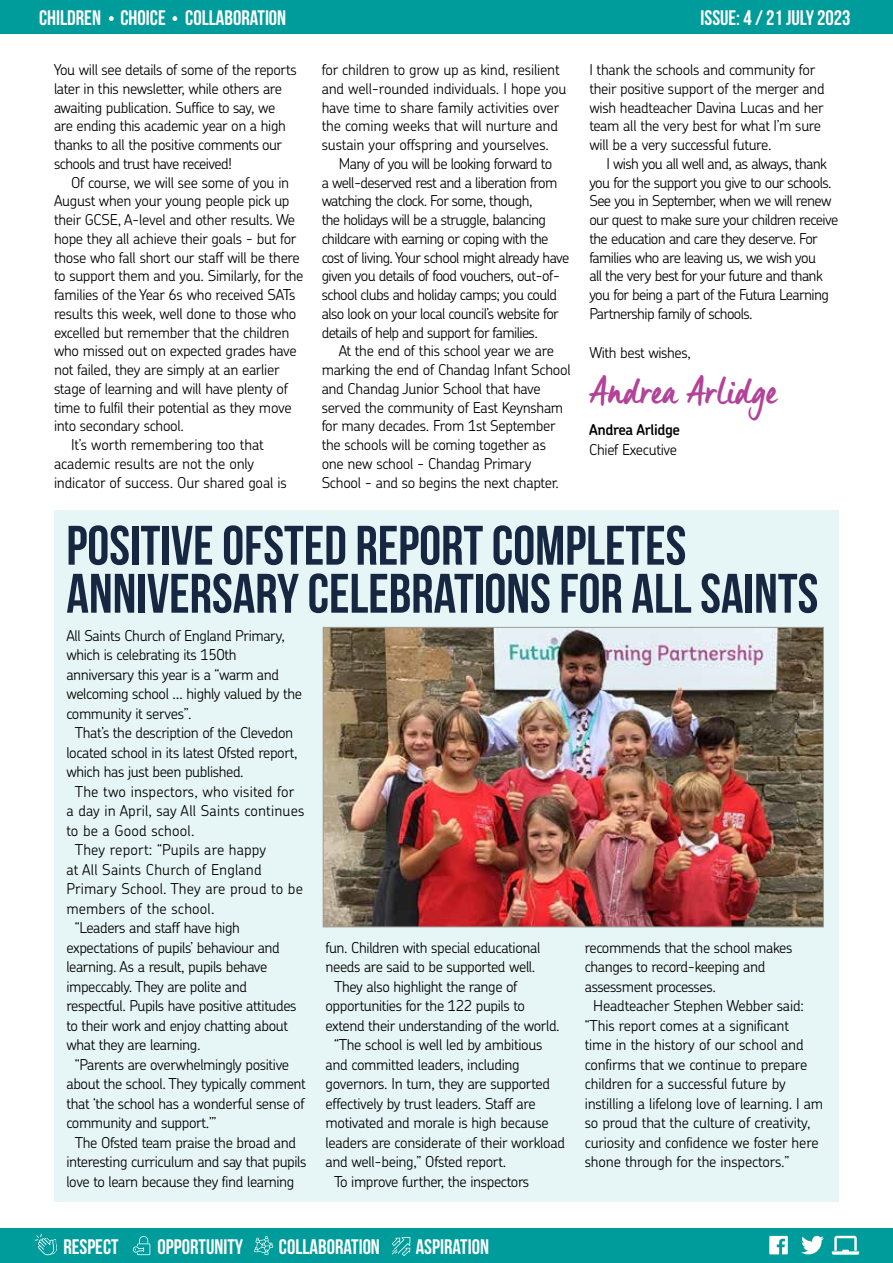
<style>
.page{position:relative;width:893px;height:1263px;background:#fff}
.page>*{position:absolute;margin:0;border:0;box-sizing:border-box;transform-origin:0 0}
.t1{font:55.5px/48px "Bebas Neue";color:#172742}
.t2{font:37.5px "Manus Smooth";letter-spacing:.01em;color:#b24399}
.t3{font:21px "Bebas Neue";color:#fff}
.t4{font:300 15px/18.8px "Chevin Pro";letter-spacing:-.025em;color:#000}
.t5{font:300 15px "Chevin Pro";letter-spacing:.01em;color:#000}
.t6{font:600 15px "Chevin Pro";letter-spacing:-.025em;color:#000}
</style>
<div class="page">
<div style="left:0;top:1229px;width:893px;height:34px;background:#009c9b"></div>
<svg style="left:35px;top:1234px;width:22px;height:21px"></svg>
<svg style="left:254px;top:1236px;width:19px;height:19px"></svg>
<svg style="left:133px;top:1236px;width:17px;height:19px"></svg>
<svg style="left:392px;top:1237px;width:18px;height:19px"></svg>
<div style="left:0;top:0;width:893px;height:34px;background:#009c9b"></div>
<svg style="left:109px;top:16px;width:5px;height:5px"></svg>
<svg style="left:172px;top:16px;width:5px;height:5px"></svg>
<svg style="left:769px;top:1236px;width:19px;height:18px"></svg>
<svg style="left:801px;top:1236px;width:23px;height:18px"></svg>
<svg style="left:832px;top:1236px;width:27px;height:19px"></svg>
<div style="left:54px;top:510px;width:785px;height:691px;background:#e6f5f5"></div>
<img style="left:325px;top:629px;width:497px;height:296px">
<div style="left:323px;top:627px;width:501px;height:300px;border:1px solid #9d9d9c"></div>
<h3 class="t3" style="left:39px;top:6px;width:249px">CHILDREN CHOICE COLLABORATION</h3>
<h3 class="t3" style="left:700px;top:6px;width:152px">ISSUE: 4 / 21 JULY 2023</h3>
<p class="t4" style="left:54px;top:60px;width:244px">You will see details of some of the reports later in this newsletter, while others are awaiting publication. Suffice to say, we are ending this academic year on a high thanks to all the positive comments our schools and trust have received!</p>
<p class="t4" style="left:71px;top:172px;width:220px">Of course, we will see some of you in</p>
<p class="t4" style="left:54px;top:191px;width:237px">August when your young people pick up</p>
<p class="t4" style="left:54px;top:210px;width:243px">their GCSE, A-level and other results. We</p>
<p class="t4" style="left:54px;top:229px;width:244px">hope they all achieve their goals - but for</p>
<p class="t4" style="left:54px;top:247px;width:247px">those who fall short our staff will be there</p>
<p class="t4" style="left:54px;top:266px;width:251px">to support them and you. Similarly, for the</p>
<p class="t4" style="left:54px;top:285px;width:243px">families of the Year 6s who received SATs</p>
<p class="t4" style="left:54px;top:304px;width:244px">results this week, well done to those who</p>
<p class="t4" style="left:54px;top:322px;width:237px">excelled but remember that the children</p>
<p class="t4" style="left:54px;top:341px;width:244px">who missed out on expected grades have</p>
<p class="t4" style="left:54px;top:360px;width:227px">not failed, they are simply at an earlier</p>
<p class="t4" style="left:54px;top:379px;width:236px">stage of learning and will have plenty of</p>
<p class="t4" style="left:54px;top:397px;width:239px">time to fulfil their potential as they move</p>
<p class="t4" style="left:54px;top:416px;width:132px">into secondary school.</p>
<p class="t4" style="left:71px;top:435px;width:194px">It’s worth remembering too that</p>
<p class="t4" style="left:54px;top:454px;width:202px">academic results are not the only</p>
<p class="t4" style="left:54px;top:472px;width:234px">indicator of success. Our shared goal is</p>
<p class="t4" style="left:589px;top:60px;width:237px">I thank the schools and community for their positive support of the merger and wish headteacher Davina Lucas and her team all the very best for what I’m sure will be a very successful future.</p>
<p class="t4" style="left:589px;top:154px;width:250px;text-indent:17px">I wish you all well and, as always, thank you for the support you give to our schools.<br>See you in September, when we will renew our quest to make sure your children receive the education and care they deserve. For families who are leaving us, we wish you<br>all the very best for your future and thank you for being a part of the Futura Learning Partnership family of schools.</p>
<p class="t4" style="left:589px;top:343px;width:103px">With best wishes,</p>
<h2 class="t2" style="left:589px;top:368px;width:189px">Andrea Arlidge</h2>
<p class="t6" style="left:589px;top:420px;width:92px">Andrea Arlidge</p>
<p class="t4" style="left:589px;top:439px;width:89px">Chief Executive</p>
<p class="t4" style="left:322px;top:60px;width:246px">for children to grow up as kind, resilient and well-rounded individuals. I hope you have time to share family activities over the coming weeks that will nurture and sustain your offspring and yourselves.</p>
<p class="t4" style="left:322px;top:154px;width:249px;text-indent:17px">Many of you will be looking forward to<br>a well-deserved rest and a liberation from watching the clock. For some, though,<br>the holidays will be a struggle, balancing childcare with earning or coping with the cost of living. Your school might already have given you details of food vouchers, out-of&shy;school clubs and holiday camps; you could also look on your local council’s website for details of help and support for families.</p>
<p class="t4" style="left:322px;top:341px;width:250px;text-indent:17px">At the end of this school year we are marking the end of Chandag Infant School and Chandag Junior School that have served the community of East Keynsham for many decades. From 1st September the schools will be coming together as one new school - Chandag Primary School - and so begins the next chapter.</p>
<h1 class="t1" style="left:66px;top:521px;width:753px">POSITIVE OFSTED REPORT COMPLETES<br>ANNIVERSARY CELEBRATIONS FOR ALL SAINTS</h1>
<p class="t4" style="left:66px;top:625px;width:220px">All Saints Church of England Primary,</p>
<p class="t4" style="left:66px;top:645px;width:172px">which is celebrating its 150th</p>
<p class="t4" style="left:66px;top:664px;width:214px">anniversary this year is a “warm and</p>
<p class="t4" style="left:66px;top:684px;width:237px">welcoming school … highly valued by the</p>
<p class="t4" style="left:66px;top:703px;width:127px">community it serves”.</p>
<p class="t4" style="left:75px;top:723px;width:220px">That’s the description of the Clevedon</p>
<p class="t4" style="left:66px;top:742px;width:233px">located school in its latest Ofsted report,</p>
<p class="t4" style="left:66px;top:762px;width:179px">which has just been published.</p>
<p class="t5" style="left:75px;top:781px;width:221px">The two inspectors, who visited for</p>
<p class="t5" style="left:66px;top:801px;width:240px">a day in April, say All Saints continues</p>
<p class="t5" style="left:66px;top:820px;width:130px">to be a Good school.</p>
<p class="t5" style="left:75px;top:840px;width:193px">They report: “Pupils are happy</p>
<p class="t5" style="left:66px;top:859px;width:197px">at All Saints Church of England</p>
<p class="t5" style="left:66px;top:879px;width:238px">Primary School. They are proud to be</p>
<p class="t5" style="left:66px;top:898px;width:150px">members of the school.</p>
<p class="t4" style="left:75px;top:918px;width:167px">“Leaders and staff have high</p>
<p class="t4" style="left:66px;top:937px;width:215px">expectations of pupils’ behaviour and</p>
<p class="t4" style="left:66px;top:957px;width:203px">learning. As a result, pupils behave</p>
<p class="t4" style="left:66px;top:976px;width:182px">impeccably. They are polite and</p>
<p class="t4" style="left:66px;top:996px;width:232px">respectful. Pupils have positive attitudes</p>
<p class="t4" style="left:66px;top:1015px;width:223px">to their work and enjoy chatting about</p>
<p class="t4" style="left:66px;top:1035px;width:136px">what they are learning.</p>
<p class="t4" style="left:75px;top:1054px;width:216px">“Parents are overwhelmingly positive</p>
<p class="t4" style="left:66px;top:1074px;width:241px">about the school. They typically comment</p>
<p class="t4" style="left:66px;top:1093px;width:240px">that ‘the school has a wonderful sense of</p>
<p class="t4" style="left:66px;top:1113px;width:152px">community and support.’”</p>
<p class="t4" style="left:75px;top:1132px;width:223px">The Ofsted team praise the broad and</p>
<p class="t4" style="left:66px;top:1152px;width:242px">interesting curriculum and say that pupils</p>
<p class="t4" style="left:66px;top:1171px;width:230px">love to learn because they find learning</p>
<p class="t4" style="left:325px;top:937px;width:216px">fun. Children with special educational</p>
<p class="t4" style="left:325px;top:957px;width:211px">needs are said to be supported well.</p>
<p class="t4" style="left:334px;top:976px;width:185px">They also highlight the range of</p>
<p class="t4" style="left:325px;top:996px;width:201px">opportunities for the 122 pupils to</p>
<p class="t4" style="left:325px;top:1015px;width:236px">extend their understanding of the world.</p>
<p class="t4" style="left:334px;top:1035px;width:210px">“The school is well led by ambitious</p>
<p class="t4" style="left:325px;top:1054px;width:196px">and committed leaders, including</p>
<p class="t4" style="left:325px;top:1074px;width:226px">governors. In turn, they are supported</p>
<p class="t4" style="left:325px;top:1093px;width:212px">effectively by trust leaders. Staff are</p>
<p class="t4" style="left:325px;top:1113px;width:225px">motivated and morale is high because</p>
<p class="t4" style="left:325px;top:1132px;width:241px">leaders are considerate of their workload</p>
<p class="t4" style="left:325px;top:1152px;width:182px">and well-being,” Ofsted report.</p>
<p class="t4" style="left:334px;top:1171px;width:197px">To improve further, the inspectors</p>
<p class="t4" style="left:585px;top:937px;width:209px">recommends that the school makes</p>
<p class="t4" style="left:585px;top:957px;width:182px">changes to record-keeping and</p>
<p class="t4" style="left:585px;top:976px;width:133px">assessment processes.</p>
<p class="t4" style="left:593px;top:996px;width:212px">Headteacher Stephen Webber said:</p>
<p class="t4" style="left:585px;top:1015px;width:206px">“This report comes at a significant</p>
<p class="t4" style="left:585px;top:1035px;width:220px">time in the history of our school and</p>
<p class="t4" style="left:585px;top:1054px;width:224px">confirms that we continue to prepare</p>
<p class="t4" style="left:585px;top:1074px;width:203px">children for a successful future by</p>
<p class="t4" style="left:585px;top:1093px;width:240px">instilling a lifelong love of learning. I am</p>
<p class="t4" style="left:585px;top:1113px;width:227px">so proud that the culture of creativity,</p>
<p class="t4" style="left:585px;top:1132px;width:235px">curiosity and confidence we foster here</p>
<p class="t4" style="left:585px;top:1152px;width:206px">shone through for the inspectors.”</p>
<h3 class="t3" style="left:63px;top:1235px;width:57px">RESPECT</h3>
<h3 class="t3" style="left:158px;top:1235px;width:87px">OPPORTUNITY</h3>
<h3 class="t3" style="left:279px;top:1235px;width:102px">COLLABORATION</h3>
<h3 class="t3" style="left:416px;top:1235px;width:75px">ASPIRATION</h3>
</div>
